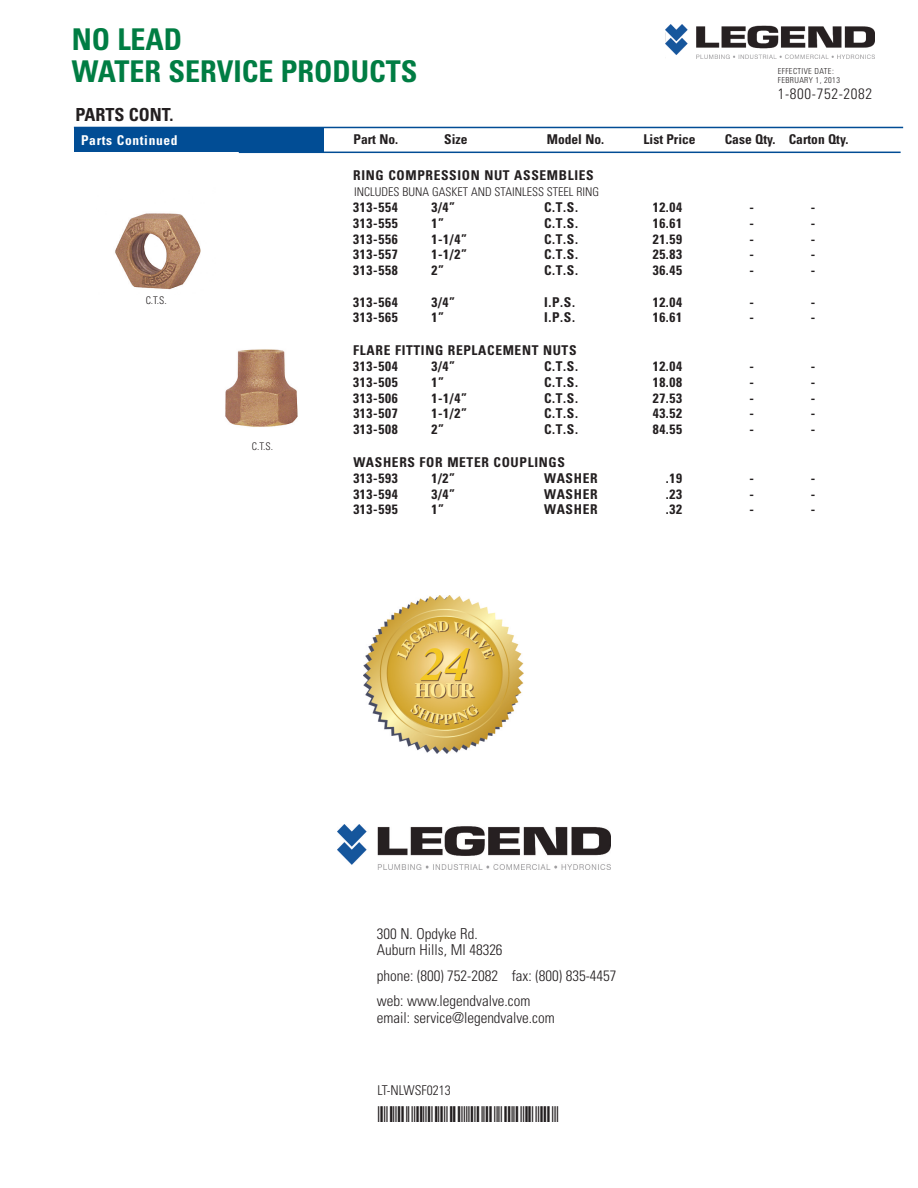
<style>
.page{position:relative;width:918px;height:1188px;background:#fff}
.page>*{position:absolute;margin:0;border:0;box-sizing:border-box;transform-origin:0 0}
.t1{font:700 condensed 30px/31.5px "Univers";color:#007d43}
.t2{font:18px "Code 39";color:#231f20}
.t3{font:700 condensed 18px "Univers";color:#231f20}
.t4{font:300 condensed 15px/16.5px "Univers";color:#231f20}
.t5{font:300 condensed 15px "Univers";letter-spacing:.045em;color:#231f20}
.t6{font:700 condensed 13.5px/15.8px "Univers LT Std";letter-spacing:.05em;color:#231f20}
.t7{font:700 condensed 13.5px "Univers";color:#231f20}
.t8{font:700 condensed 13.5px "Univers LT Std";letter-spacing:.05em;color:#fff}
.t9{font:300 condensed 13.5px "Univers";color:#231f20}
.t10{font:300 condensed 12px "Univers";color:#231f20}
.t11{font:300 condensed 10.5px "Univers";color:#231f20}
.t12{font:300 condensed 8.25px/9px "Univers";letter-spacing:.045em;color:#231f20}
</style>
<div class="page">
<img style="left:338px;top:825px;width:272px;height:44px">
<img style="left:364px;top:595px;width:159px;height:159px">
<img style="left:115px;top:213px;width:86px;height:77px">
<img style="left:225px;top:349px;width:73px;height:78px">
<hr style="left:239px;top:152px;width:662px;height:1px;background:#014d95">
<div style="left:74px;top:127px;width:250px;height:25px;background:#014d95"></div>
<hr style="left:74px;top:127px;width:829px;height:1px;background:#014d95">
<img style="left:665px;top:24px;width:209px;height:35px">
<h1 class="t1" style="left:72px;top:26px;width:347px">NO LEAD<br>WATER SERVICE PRODUCTS</h1>
<h2 class="t3" style="left:75px;top:108px;width:100px">PARTS CONT.</h2>
<p class="t12" style="left:778px;top:67px;width:64px">EFFECTIVE DATE:<br>FEBRUARY 1, 2013</p>
<p class="t5" style="left:778px;top:89px;width:96px">1-800-752-2082</p>
<p class="t8" style="left:81px;top:135px;width:98px">Parts Continued</p>
<p class="t7" style="left:354px;top:134px;width:46px">Part No.</p>
<p class="t7" style="left:444px;top:134px;width:25px">Size</p>
<p class="t7" style="left:547px;top:134px;width:59px">Model No.</p>
<p class="t7" style="left:644px;top:134px;width:54px">List Price</p>
<p class="t7" style="left:725px;top:134px;width:125px">Case Qty. Carton Qty.</p>
<p class="t11" style="left:146px;top:297px;width:23px">C.T.S.</p>
<p class="t11" style="left:252px;top:443px;width:23px">C.T.S.</p>
<p class="t6" style="left:353px;top:168px;width:242px">RING COMPRESSION NUT ASSEMBLIES</p>
<p class="t10" style="left:354px;top:188px;width:246px">INCLUDES BUNA GASKET AND STAINLESS STEEL RING</p>
<p class="t6" style="left:353px;top:201px;width:46px">313-554</p>
<p class="t6" style="left:432px;top:201px;width:25px">3/4”</p>
<p class="t6" style="left:544px;top:201px;width:36px">C.T.S.</p>
<p class="t6" style="left:653px;top:201px;width:31px">12.04</p>
<p class="t6" style="left:749px;top:201px;width:6px">-</p>
<p class="t6" style="left:811px;top:201px;width:6px">-</p>
<p class="t6" style="left:353px;top:216px;width:46px">313-555</p>
<p class="t6" style="left:432px;top:216px;width:14px">1”</p>
<p class="t6" style="left:544px;top:216px;width:36px">C.T.S.</p>
<p class="t6" style="left:653px;top:216px;width:31px">16.61</p>
<p class="t6" style="left:749px;top:216px;width:6px">-</p>
<p class="t6" style="left:811px;top:216px;width:6px">-</p>
<p class="t6" style="left:353px;top:232px;width:46px">313-556</p>
<p class="t6" style="left:432px;top:232px;width:37px">1-1/4”</p>
<p class="t6" style="left:544px;top:232px;width:36px">C.T.S.</p>
<p class="t6" style="left:653px;top:232px;width:31px">21.59</p>
<p class="t6" style="left:749px;top:232px;width:6px">-</p>
<p class="t6" style="left:811px;top:232px;width:6px">-</p>
<p class="t6" style="left:353px;top:248px;width:46px">313-557</p>
<p class="t6" style="left:432px;top:248px;width:37px">1-1/2”</p>
<p class="t6" style="left:544px;top:248px;width:36px">C.T.S.</p>
<p class="t6" style="left:653px;top:248px;width:31px">25.83</p>
<p class="t6" style="left:749px;top:248px;width:6px">-</p>
<p class="t6" style="left:811px;top:248px;width:6px">-</p>
<p class="t6" style="left:353px;top:264px;width:46px">313-558</p>
<p class="t6" style="left:432px;top:264px;width:14px">2”</p>
<p class="t6" style="left:544px;top:264px;width:36px">C.T.S.</p>
<p class="t6" style="left:653px;top:264px;width:31px">36.45</p>
<p class="t6" style="left:749px;top:264px;width:6px">-</p>
<p class="t6" style="left:811px;top:264px;width:6px">-</p>
<p class="t6" style="left:353px;top:295px;width:46px">313-564</p>
<p class="t6" style="left:432px;top:295px;width:25px">3/4”</p>
<p class="t6" style="left:544px;top:295px;width:33px">I.P.S.</p>
<p class="t6" style="left:653px;top:295px;width:31px">12.04</p>
<p class="t6" style="left:749px;top:295px;width:6px">-</p>
<p class="t6" style="left:811px;top:295px;width:6px">-</p>
<p class="t6" style="left:353px;top:311px;width:46px">313-565</p>
<p class="t6" style="left:432px;top:311px;width:14px">1”</p>
<p class="t6" style="left:544px;top:311px;width:33px">I.P.S.</p>
<p class="t6" style="left:653px;top:311px;width:31px">16.61</p>
<p class="t6" style="left:749px;top:311px;width:6px">-</p>
<p class="t6" style="left:811px;top:311px;width:6px">-</p>
<p class="t6" style="left:353px;top:344px;width:225px">FLARE FITTING REPLACEMENT NUTS<br>313-504</p>
<p class="t6" style="left:432px;top:360px;width:25px">3/4”</p>
<p class="t6" style="left:544px;top:360px;width:36px">C.T.S.</p>
<p class="t6" style="left:653px;top:360px;width:31px">12.04</p>
<p class="t6" style="left:749px;top:360px;width:6px">-</p>
<p class="t6" style="left:811px;top:360px;width:6px">-</p>
<p class="t6" style="left:353px;top:375px;width:46px">313-505</p>
<p class="t6" style="left:432px;top:375px;width:14px">1”</p>
<p class="t6" style="left:544px;top:375px;width:36px">C.T.S.</p>
<p class="t6" style="left:653px;top:375px;width:31px">18.08</p>
<p class="t6" style="left:749px;top:375px;width:6px">-</p>
<p class="t6" style="left:811px;top:375px;width:6px">-</p>
<p class="t6" style="left:353px;top:391px;width:46px">313-506</p>
<p class="t6" style="left:432px;top:391px;width:37px">1-1/4”</p>
<p class="t6" style="left:544px;top:391px;width:36px">C.T.S.</p>
<p class="t6" style="left:653px;top:391px;width:31px">27.53</p>
<p class="t6" style="left:749px;top:391px;width:6px">-</p>
<p class="t6" style="left:811px;top:391px;width:6px">-</p>
<p class="t6" style="left:353px;top:407px;width:46px">313-507</p>
<p class="t6" style="left:432px;top:407px;width:37px">1-1/2”</p>
<p class="t6" style="left:544px;top:407px;width:36px">C.T.S.</p>
<p class="t6" style="left:653px;top:407px;width:31px">43.52</p>
<p class="t6" style="left:749px;top:407px;width:6px">-</p>
<p class="t6" style="left:811px;top:407px;width:6px">-</p>
<p class="t6" style="left:353px;top:423px;width:46px">313-508</p>
<p class="t6" style="left:432px;top:423px;width:14px">2”</p>
<p class="t6" style="left:544px;top:423px;width:36px">C.T.S.</p>
<p class="t6" style="left:653px;top:423px;width:31px">84.55</p>
<p class="t6" style="left:749px;top:423px;width:6px">-</p>
<p class="t6" style="left:811px;top:423px;width:6px">-</p>
<p class="t6" style="left:353px;top:456px;width:213px">WASHERS FOR METER COUPLINGS<br>313-593</p>
<p class="t6" style="left:432px;top:471px;width:25px">1/2”</p>
<p class="t6" style="left:544px;top:471px;width:55px">WASHER</p>
<p class="t6" style="left:666px;top:471px;width:18px">.19</p>
<p class="t6" style="left:749px;top:471px;width:6px">-</p>
<p class="t6" style="left:811px;top:471px;width:6px">-</p>
<p class="t6" style="left:353px;top:487px;width:46px">313-594</p>
<p class="t6" style="left:432px;top:487px;width:25px">3/4”</p>
<p class="t6" style="left:544px;top:487px;width:55px">WASHER</p>
<p class="t6" style="left:666px;top:487px;width:18px">.23</p>
<p class="t6" style="left:749px;top:487px;width:6px">-</p>
<p class="t6" style="left:811px;top:487px;width:6px">-</p>
<p class="t6" style="left:353px;top:503px;width:46px">313-595</p>
<p class="t6" style="left:432px;top:503px;width:14px">1”</p>
<p class="t6" style="left:544px;top:503px;width:55px">WASHER</p>
<p class="t6" style="left:666px;top:503px;width:18px">.32</p>
<p class="t6" style="left:749px;top:503px;width:6px">-</p>
<p class="t6" style="left:811px;top:503px;width:6px">-</p>
<p class="t4" style="left:377px;top:927px;width:127px">300 N. Opdyke Rd.<br>Auburn Hills, MI 48326</p>
<p class="t4" style="left:377px;top:964px;width:241px;line-height:25.5px">phone: (800) 752-2082 fax: (800) 835-4457 web: www.legendvalve.com</p>
<p class="t4" style="left:377px;top:1011px;width:180px">email: service@legendvalve.com</p>
<p class="t9" style="left:378px;top:1086px;width:75px">LT-NLWSF0213</p>
<h2 class="t2" style="left:378px;top:1105px;width:182px">LT-NLWSF0213</h2>
</div>
